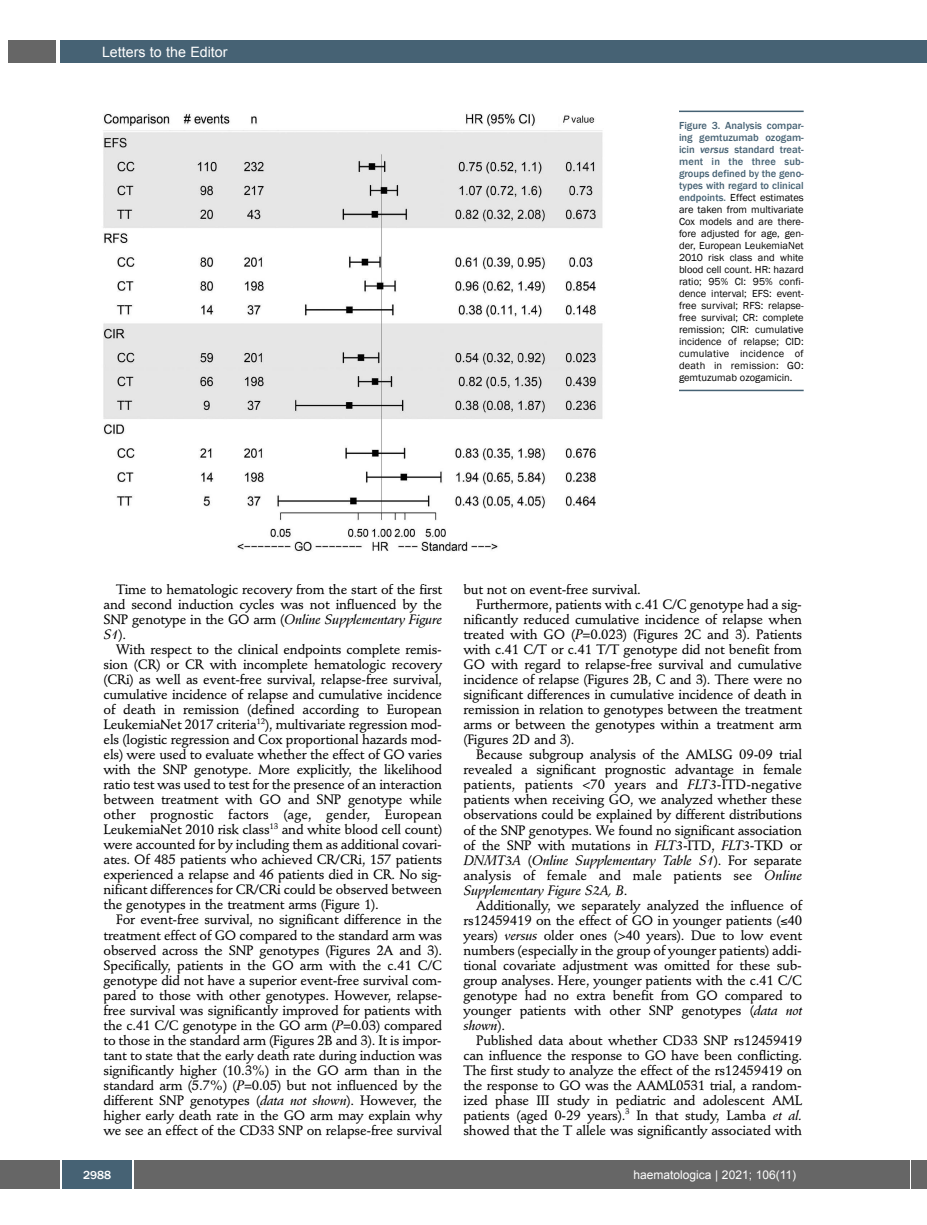
<style>
.page{position:relative;width:927px;height:1225px;background:#fff}
.page>*{position:absolute;margin:0;border:0;box-sizing:border-box;transform-origin:0 0}
.t1{font:14.25px "Arial";color:#fff}
.t2{font:500 13.5px/15px "Stempel Schneidler";letter-spacing:-.015em;color:#000;text-align:justify}
.t3{font:italic 13.5px/15px "Stempel Schneidler Med";letter-spacing:-.015em;color:#000}
.t4{font:500 13.5px "Stempel Schneidler";letter-spacing:.005em;color:#000}
.t5{font:12px "Arial";color:#fff}
.t6{font:500 12px "Franklin Gothic";color:#fff}
.t7{font:10.5px/12px "Franklin Gothic";letter-spacing:.02em;color:#000;text-align:justify}
.s1{font-weight:500;color:#466274}
.s2{font-weight:500;font-style:italic;color:#466274}
.s3{font-family:"Stempel Schneidler";font-weight:500;font-style:normal}
.s4{font-family:"Stempel Schneidler Med";font-weight:400;font-style:italic}
</style>
<div class="page">
<div style="left:912px;top:1160px;width:15px;height:28px;background:#666"></div>
<div style="left:911px;top:40px;width:16px;height:22px;background:#466274"></div>
<div style="left:0;top:1160px;width:910px;height:28px;background:#666"></div>
<div style="left:60px;top:40px;width:852px;height:22px;background:#466274"></div>
<div style="left:9px;top:40px;width:47px;height:22px;background:#666"></div>
<div style="left:62px;top:1160px;width:71px;height:28px;background:#466274"></div>
<hr style="left:60px;top:1160px;width:2px;height:28px;background:#fff">
<svg style="left:133px;top:1160px;width:1px;height:28px"></svg>
<img style="left:103px;top:113px;width:500px;height:439px">
<hr style="left:679px;top:111px;width:125px;height:1px;background:#466274">
<hr style="left:679px;top:390px;width:125px;height:1px;background:#466274">
<p class="t1" style="left:102px;top:44px;width:127px">Letters to the Editor</p>
<p class="t7" style="left:679px;top:119px;width:126px"><span class="s1">Figure 3. Analysis compar&shy;ing gemtuzumab ozogam&shy;icin</span> <span class="s2">versus</span> <span class="s1">standard treat&shy;ment in the three sub&shy;groups defined by the geno&shy;types with regard to clinical endpoints.</span> Effect estimates are taken from multivariate Cox models and are there&shy;fore adjusted for age, gen&shy;der, European LeukemiaNet 2010 risk class and white blood cell count. HR: hazard ratio; 95% CI: 95% confi&shy;dence interval; EFS: event&shy;free survival; RFS: relapse&shy;free survival; CR: complete remission; CIR: cumulative incidence of relapse; CID: cumulative incidence of death in remission: GO: gemtuzumab ozogamicin.</p>
<p class="t2" style="left:104px;top:583px;width:340px;text-align:right">Time to hematologic recovery from the start of the first and second induction cycles was not influenced by the</p>
<p class="t3" style="left:104px;top:613px;width:340px"><span class="s3">SNP genotype in the GO arm (</span>Online Supplementary Figure<br>S1<span class="s3">).</span></p>
<p class="t2" style="left:104px;top:643px;width:340px;text-indent:13px">With respect to the clinical endpoints complete remis&shy;sion (CR) or CR with incomplete hematologic recovery (CRi) as well as event-free survival, relapse-free survival, cumulative incidence of relapse and cumulative incidence of death in remission (defined according to European LeukemiaNet 2017 criteria<sup>12</sup>), multivariate regression mod&shy;els (logistic regression and Cox proportional hazards mod&shy;els) were used to evaluate whether the effect of GO varies with the SNP genotype. More explicitly, the likelihood ratio test was used to test for the presence of an interaction between treatment with GO and SNP genotype while other prognostic factors (age, gender, European LeukemiaNet 2010 risk class<sup>13</sup> and white blood cell count) were accounted for by including them as additional covari&shy;ates. Of 485 patients who achieved CR/CRi, 157 patients experienced a relapse and 46 patients died in CR. No sig&shy;nificant differences for CR/CRi could be observed between the genotypes in the treatment arms (Figure 1).</p>
<p class="t2" style="left:104px;top:913px;width:340px;text-indent:13px">For event-free survival, no significant difference in the treatment effect of GO compared to the standard arm was observed across the SNP genotypes (Figures 2A and 3).<br>Specifically, patients in the GO arm with the c.41 C/C genotype did not have a superior event-free survival com&shy;pared to those with other genotypes. However, relapse&shy;free survival was significantly improved for patients with the c.41 C/C genotype in the GO arm (<span class="s4">P</span>=0.03) compared to those in the standard arm (Figures 2B and 3). It is impor&shy;tant to state that the early death rate during induction was significantly higher (10.3%) in the GO arm than in the standard arm (5.7%) (<span class="s4">P</span>=0.05) but not influenced by the different SNP genotypes (<span class="s4">data not shown</span>). However, the higher early death rate in the GO arm may explain why we see an effect of the CD33 SNP on relapse-free survival</p>
<p class="t2" style="left:463px;top:583px;width:179px">but not on event-free survival.</p>
<p class="t2" style="left:476px;top:598px;width:327px">Furthermore, patients with c.41 C/C genotype had a sig-</p>
<p class="t2" style="left:463px;top:613px;width:340px">nificantly reduced cumulative incidence of relapse when</p>
<p class="t2" style="left:463px;top:628px;width:340px">treated with GO (<span class="s4">P</span>=0.023) (Figures 2C and 3). Patients</p>
<p class="t2" style="left:463px;top:643px;width:340px">with c.41 C/T or c.41 T/T genotype did not benefit from</p>
<p class="t2" style="left:463px;top:658px;width:340px">GO with regard to relapse-free survival and cumulative</p>
<p class="t2" style="left:463px;top:673px;width:340px">incidence of relapse (Figures 2B, C and 3). There were no</p>
<p class="t2" style="left:463px;top:688px;width:340px">significant differences in cumulative incidence of death in</p>
<p class="t2" style="left:463px;top:703px;width:340px">remission in relation to genotypes between the treatment</p>
<p class="t2" style="left:463px;top:718px;width:340px">arms or between the genotypes within a treatment arm</p>
<p class="t2" style="left:463px;top:733px;width:113px">(Figures 2D and 3).</p>
<p class="t2" style="left:476px;top:748px;width:327px">Because subgroup analysis of the AMLSG 09-09 trial</p>
<p class="t2" style="left:463px;top:763px;width:340px">revealed a significant prognostic advantage in female</p>
<p class="t4" style="left:463px;top:779px;width:340px">patients, patients &lt;70 years and <span class="s4">FLT3</span>-ITD-negative</p>
<p class="t2" style="left:463px;top:793px;width:340px">patients when receiving GO, we analyzed whether these</p>
<p class="t2" style="left:463px;top:808px;width:340px">observations could be explained by different distributions</p>
<p class="t2" style="left:463px;top:823px;width:340px">of the SNP genotypes. We found no significant association</p>
<p class="t2" style="left:463px;top:838px;width:340px">of the SNP with mutations in <span class="s4">FLT3</span>-ITD, <span class="s4">FLT3</span>-TKD or</p>
<p class="t3" style="left:463px;top:853px;width:340px">DNMT3A <span class="s3">(</span>Online Supplementary Table S1<span class="s3">). For separate</span></p>
<p class="t4" style="left:463px;top:869px;width:340px">analysis of female and male patients see <span class="s4">Online</span></p>
<p class="t3" style="left:463px;top:883px;width:166px">Supplementary Figure S2A, B<span class="s3">.</span></p>
<p class="t2" style="left:463px;top:899px;width:340px;text-indent:13px">Additionally, we separately analyzed the influence of rs12459419 on the effect of GO in younger patients (≤40 years) <span class="s4">versus</span> older ones (&gt;40 years). Due to low event numbers (especially in the group of younger patients) addi&shy;tional covariate adjustment was omitted for these sub&shy;group analyses. Here, younger patients with the c.41 C/C genotype had no extra benefit from GO compared to younger patients with other SNP genotypes (<span class="s4">data not</span></p>
<p class="t3" style="left:463px;top:1019px;width:43px">shown<span class="s3">).</span></p>
<p class="t2" style="left:463px;top:1034px;width:340px;text-indent:13px">Published data about whether CD33 SNP rs12459419 can influence the response to GO have been conflicting.<br>The first study to analyze the effect of the rs12459419 on the response to GO was the AAML0531 trial, a random&shy;ized phase III study in pediatric and adolescent AML patients (aged 0-29 years).<sup>3</sup> In that study, Lamba <span class="s4">et al. </span>showed that the T allele was significantly associated with</p>
<p class="t6" style="left:83px;top:1167px;width:30px">2988</p>
<p class="t5" style="left:633px;top:1168px;width:164px">haematologica | 2021; 106(11)</p>
</div>
